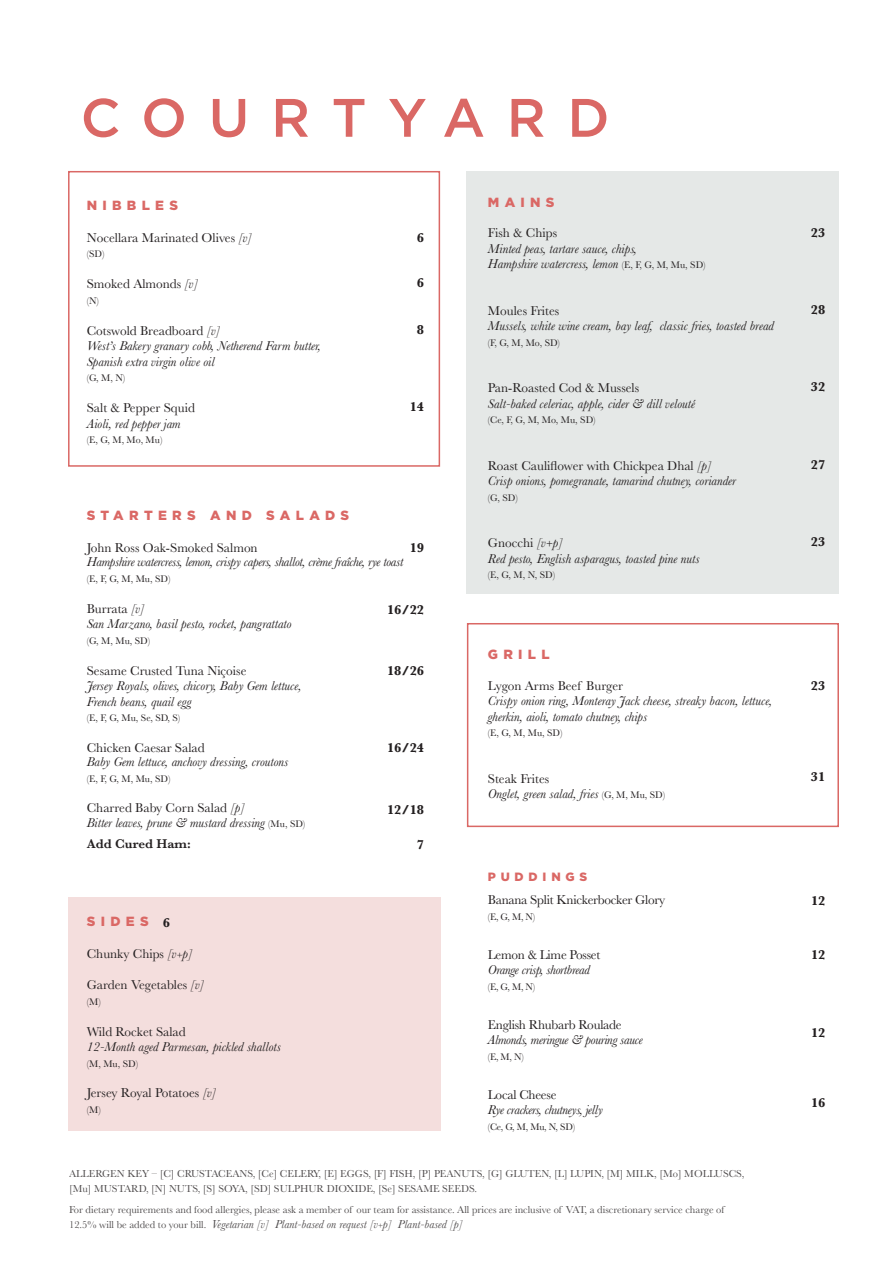
<style>
.page{position:relative;width:893px;height:1263px;background:#fff}
.page>*{position:absolute;margin:0;border:0;box-sizing:border-box;transform-origin:0 0}
.t1{font:500 54px "Gotham";letter-spacing:.4em;color:#da6865}
.t2{font:italic 13.35px/15.5px "Baskerville";color:#231f20}
.t3{font:13.35px "Baskerville";color:#231f20}
.t4{font:italic 13.35px/15.5px "Baskerville";letter-spacing:-.02em;color:#231f20}
.t5{font:700 13.35px "Baskerville";color:#231f20}
.t6{font:900 13.35px "Gotham";letter-spacing:.4em;color:#da6865}
.t7{font:13.35px "Baskerville";letter-spacing:-.02em;color:#231f20}
.t8{font:600 13.2px "Baskerville";color:#231f20}
.t9{font:italic 12px "Baskerville";color:#231f20}
.t10{font:900 12px "Gotham";letter-spacing:.4em;color:#da6865}
.t11{font:10.5px/15px "Baskerville";color:#231f20}
.t12{font:9.9px "Baskerville";color:#231f20}
.s1{font-style:italic}
.s2{font-style:normal}
.s3{font-style:normal;font-size:9.9px}
.s4{font-style:italic;font-size:9px}
.s5{font-style:italic;font-size:10.5px}
.s6{font-style:normal;font-size:10.5px}
.s7{font-size:7.5px}
</style>
<div class="page">
<div style="left:467px;top:171px;width:372px;height:422px;background:#e5e8e7"></div>
<div style="left:68px;top:897px;width:372px;height:233px;background:#f4dedd"></div>
<div style="left:68px;top:171px;width:372px;height:296px;border:2px solid #da6865"></div>
<div style="left:467px;top:623px;width:372px;height:204px;border:2px solid #da6865"></div>
<p class="t1" style="left:81px;top:82px;width:530px">COURTYARD</p>
<p class="t6" style="left:87px;top:196px;width:93px">NIBBLES</p>
<p class="t6" style="left:488px;top:193px;width:68px">MAINS</p>
<p class="t3" style="left:87px;top:229px;width:167px">Nocellara Marinated Olives <span class="s1">[v]</span></p>
<p class="t12" style="left:87px;top:248px;width:19px">(SD)</p>
<p class="t3" style="left:87px;top:275px;width:113px">Smoked Almonds <span class="s1">[v]</span></p>
<p class="t12" style="left:87px;top:294px;width:14px">(N)</p>
<p class="t2" style="left:87px;top:323px;width:236px"><span class="s2">Cotswold Breadboard</span> [v]<br>West’s Bakery granary cobb, Netherend Farm butter,<br>Spanish extra virgin olive oil</p>
<p class="t12" style="left:87px;top:372px;width:40px">(G, M, N)</p>
<p class="t3" style="left:87px;top:399px;width:110px">Salt &amp; Pepper Squid</p>
<p class="t2" style="left:87px;top:415px;width:95px">Aioli, red pepper jam</p>
<p class="t12" style="left:87px;top:433px;width:77px">(E, G, M, Mo, Mu)</p>
<p class="t6" style="left:87px;top:506px;width:264px">STARTERS AND SALADS</p>
<p class="t5" style="left:417px;top:228px;width:9px">6</p>
<p class="t5" style="left:417px;top:273px;width:9px">6</p>
<p class="t5" style="left:417px;top:320px;width:9px">8</p>
<p class="t5" style="left:410px;top:397px;width:16px">14</p>
<p class="t5" style="left:410px;top:538px;width:16px">19</p>
<p class="t3" style="left:87px;top:539px;width:172px">John Ross Oak-Smoked Salmon</p>
<p class="t4" style="left:87px;top:554px;width:318px">Hampshire watercress, lemon, crispy capers, shallot, crème fraîche, rye toast</p>
<p class="t12" style="left:87px;top:572px;width:85px">(E, F, G, M, Mu, SD)</p>
<p class="t3" style="left:87px;top:600px;width:59px">Burrata <span class="s1">[v]</span></p>
<p class="t2" style="left:87px;top:616px;width:206px">San Marzano, basil pesto, rocket, pangrattato</p>
<p class="t12" style="left:87px;top:634px;width:65px">(G, M, Mu, SD)</p>
<p class="t3" style="left:87px;top:662px;width:161px">Sesame Crusted Tuna Niçoise</p>
<p class="t2" style="left:87px;top:678px;width:216px">Jersey Royals, olives, chicory, Baby Gem lettuce,<br>French beans, quail egg</p>
<p class="t12" style="left:87px;top:711px;width:95px">(E, F, G, Mu, Se, SD, S)</p>
<p class="t3" style="left:87px;top:739px;width:119px">Chicken Caesar Salad</p>
<p class="t2" style="left:87px;top:754px;width:203px">Baby Gem lettuce, anchovy dressing, croutons</p>
<p class="t12" style="left:87px;top:772px;width:85px">(E, F, G, M, Mu, SD)</p>
<p class="t3" style="left:87px;top:799px;width:160px">Charred Baby Corn Salad <span class="s1">[p]</span></p>
<p class="t2" style="left:87px;top:815px;width:220px">Bitter leaves, prune &amp; mustard dressing <span class="s3">(Mu, SD)</span></p>
<p class="t8" style="left:87px;top:835px;width:105px">Add Cured Ham:</p>
<p class="t5" style="left:387px;top:600px;width:39px">16/22</p>
<p class="t5" style="left:387px;top:661px;width:39px">18/26</p>
<p class="t5" style="left:387px;top:738px;width:39px">16/24</p>
<p class="t5" style="left:387px;top:800px;width:39px">12/18</p>
<p class="t5" style="left:417px;top:835px;width:9px">7</p>
<p class="t6" style="left:87px;top:912px;width:63px">SIDES</p>
<p class="t5" style="left:163px;top:913px;width:9px">6</p>
<p class="t3" style="left:87px;top:945px;width:107px">Chunky Chips <span class="s1">[v</span><span class="s4">+</span><span class="s1">p]</span></p>
<p class="t3" style="left:87px;top:976px;width:119px">Garden Vegetables <span class="s1">[v]</span></p>
<p class="t12" style="left:87px;top:995px;width:16px">(M)</p>
<p class="t2" style="left:87px;top:1023px;width:196px"><span class="s2">Wild Rocket Salad<br></span>12-Month aged Parmesan, pickled shallots</p>
<p class="t12" style="left:87px;top:1057px;width:53px">(M, Mu, SD)</p>
<p class="t3" style="left:87px;top:1085px;width:131px">Jersey Royal Potatoes <span class="s1">[v]</span></p>
<p class="t12" style="left:87px;top:1103px;width:16px">(M)</p>
<p class="t3" style="left:488px;top:225px;width:71px">Fish &amp; Chips</p>
<p class="t2" style="left:488px;top:241px;width:219px">Minted peas, tartare sauce, chips,<br>Hampshire watercress, lemon <span class="s3">(E, F, G, M, Mu, SD)</span></p>
<p class="t3" style="left:488px;top:302px;width:73px">Moules Frites</p>
<p class="t2" style="left:488px;top:318px;width:288px">Mussels, white wine cream, bay leaf, classic fries, toasted bread</p>
<p class="t12" style="left:488px;top:336px;width:74px">(F, G, M, Mo, SD)</p>
<p class="t3" style="left:488px;top:379px;width:153px">Pan-Roasted Cod &amp; Mussels</p>
<p class="t2" style="left:488px;top:396px;width:209px">Salt-baked celeriac, apple, cider &amp; dill velouté</p>
<p class="t12" style="left:488px;top:414px;width:109px">(Ce, F, G, M, Mo, Mu, SD)</p>
<p class="t3" style="left:488px;top:457px;width:225px">Roast Cauliflower with Chickpea Dhal <span class="s1">[p]</span></p>
<p class="t2" style="left:488px;top:473px;width:250px">Crisp onions, pomegranate, tamarind chutney, coriander</p>
<p class="t12" style="left:488px;top:491px;width:31px">(G, SD)</p>
<p class="t3" style="left:488px;top:534px;width:76px">Gnocchi <span class="s1">[v</span><span class="s5">+</span><span class="s1">p]</span></p>
<p class="t2" style="left:488px;top:551px;width:213px">Red pesto, English asparagus, toasted pine nuts</p>
<p class="t12" style="left:488px;top:569px;width:69px">(E, G, M, N, SD)</p>
<p class="t6" style="left:488px;top:645px;width:63px">GRILL</p>
<p class="t3" style="left:488px;top:677px;width:137px">Lygon Arms Beef Burger</p>
<p class="t2" style="left:488px;top:693px;width:286px">Crispy onion ring, Monteray Jack cheese, streaky bacon, lettuce, gherkin, aioli, tomato chutney, chips</p>
<p class="t12" style="left:488px;top:727px;width:76px">(E, G, M, Mu, SD)</p>
<p class="t3" style="left:488px;top:770px;width:63px">Steak Frites</p>
<p class="t2" style="left:488px;top:786px;width:179px">Onglet, green salad, fries <span class="s3">(G, M, Mu, SD)</span></p>
<p class="t10" style="left:488px;top:868px;width:101px">PUDDINGS</p>
<p class="t7" style="left:488px;top:891px;width:179px">Banana Split Knickerbocker Glory</p>
<p class="t12" style="left:488px;top:910px;width:49px">(E, G, M, N)</p>
<p class="t4" style="left:488px;top:947px;width:114px"><span class="s2">Lemon &amp; Lime Posset<br></span>Orange crisp, shortbread</p>
<p class="t12" style="left:488px;top:980px;width:49px">(E, G, M, N)</p>
<p class="t4" style="left:488px;top:1017px;width:156px"><span class="s2">English Rhubarb Roulade<br></span>Almonds, meringue &amp; pouring sauce</p>
<p class="t12" style="left:488px;top:1050px;width:37px">(E, M, N)</p>
<p class="t4" style="left:488px;top:1087px;width:116px"><span class="s2">Local Cheese<br></span>Rye crackers, chutneys, jelly</p>
<p class="t12" style="left:488px;top:1120px;width:89px">(Ce, G, M, Mu, N, SD)</p>
<p class="t11" style="left:69px;top:1166px;width:677px">ALLERGEN KEY – [C] CRUSTACEANS, [Ce] CELERY, [E] EGGS, [F] FISH, [P] PEANUTS, [G] GLUTEN, [L] LUPIN, [M] MILK, [Mo] MOLLUSCS, [Mu] MUSTARD, [N] NUTS, [S] SOYA, [SD] SULPHUR DIOXIDE, [Se] SESAME SEEDS.</p>
<p class="t11" style="left:69px;top:1202px;width:657px">For dietary requirements and food allergies, please ask a member of our team for assistance. All prices are inclusive of VAT, a discretionary service charge of</p>
<p class="t9" style="left:69px;top:1216px;width:395px"><span class="s6">12.5% will be added to your bill.</span> Vegetarian [v] Plant-based on request [v<span class="s7">+</span>p] Plant-based [p]</p>
<p class="t5" style="left:811px;top:224px;width:16px">23</p>
<p class="t5" style="left:811px;top:300px;width:16px">28</p>
<p class="t5" style="left:811px;top:378px;width:16px">32</p>
<p class="t5" style="left:811px;top:455px;width:16px">27</p>
<p class="t5" style="left:811px;top:532px;width:16px">23</p>
<p class="t5" style="left:811px;top:676px;width:16px">23</p>
<p class="t5" style="left:811px;top:768px;width:16px">31</p>
<p class="t5" style="left:811px;top:891px;width:16px">12</p>
<p class="t5" style="left:811px;top:945px;width:16px">12</p>
<p class="t5" style="left:811px;top:1023px;width:16px">12</p>
<p class="t5" style="left:811px;top:1093px;width:16px">16</p>
</div>
